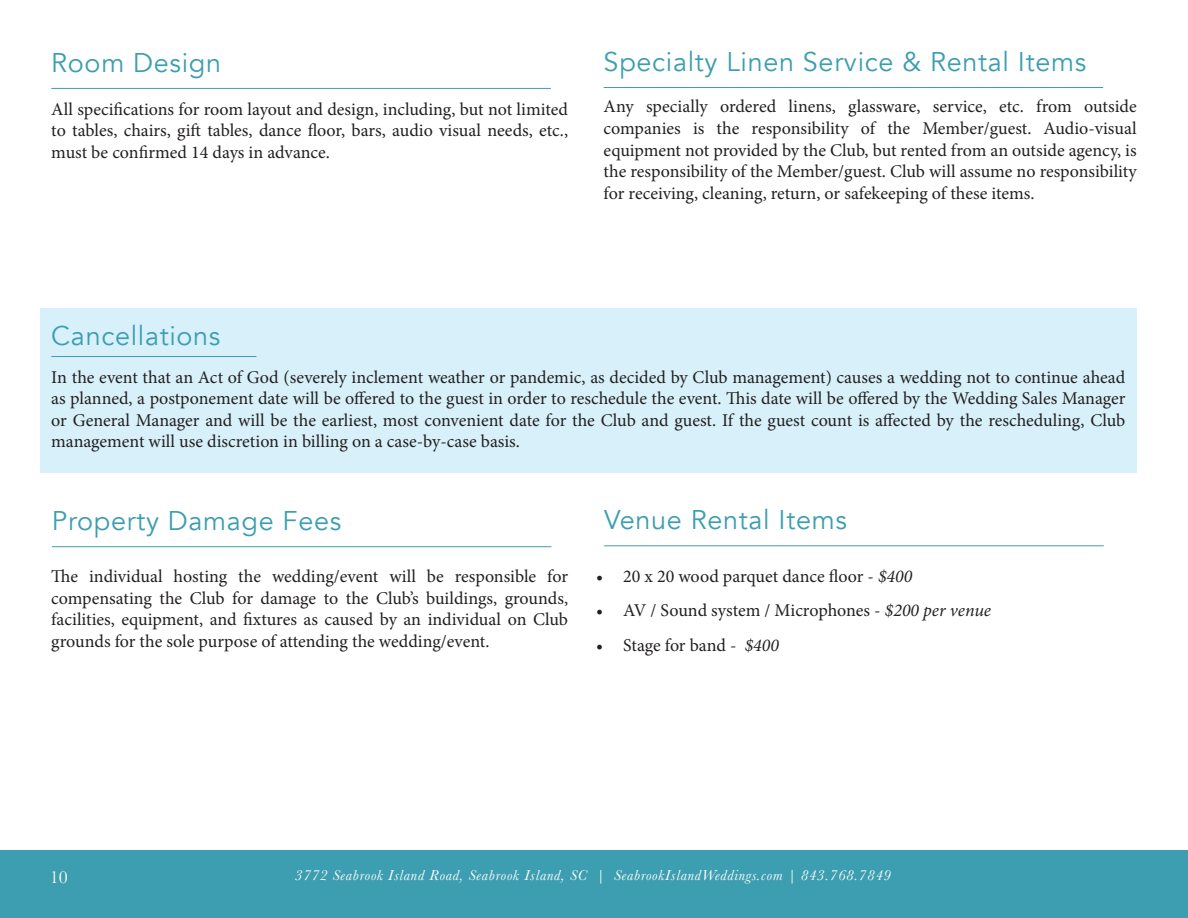
<style>
.page{position:relative;width:1188px;height:918px;background:#fff}
.page>*{position:absolute;margin:0;border:0;box-sizing:border-box;transform-origin:0 0}
.t1{font:27px "Avenir";letter-spacing:.025em;color:#3c9eb0}
.t2{font:18px/21.6px "Minion Pro";letter-spacing:-.005em;color:#231f20;text-align:justify}
.t3{font:18px "Baskerville";color:#fff}
.t4{font:italic 15px "Baskerville";letter-spacing:.05em;color:#fff}
.s1{font-style:italic}
</style>
<div class="page">
<div style="left:0;top:850px;width:1188px;height:68px;background:#3c9eb0"></div>
<div style="left:40px;top:308px;width:1097px;height:164px;background:#d7f0f9"></div>
<hr style="left:51px;top:356px;width:206px;height:1px;background:#3c9eb0">
<hr style="left:604px;top:87px;width:499px;height:1px;background:#3c9eb0">
<hr style="left:51px;top:88px;width:500px;height:1px;background:#3c9eb0">
<hr style="left:604px;top:545px;width:500px;height:1px;background:#3c9eb0">
<hr style="left:52px;top:546px;width:499px;height:1px;background:#3c9eb0">
<h1 class="t1" style="left:51px;top:46px;width:171px">Room Design</h1>
<h1 class="t1" style="left:604px;top:45px;width:484px">Specialty Linen Service &amp; Rental Items</h1>
<p class="t2" style="left:51px;top:98px;width:518px">All specifications for room layout and design, including, but not limited to tables, chairs, gift tables, dance floor, bars, audio visual needs, etc., must be confirmed 14 days in advance.</p>
<p class="t2" style="left:604px;top:96px;width:535px">Any specially ordered linens, glassware, service, etc. from outside companies is the responsibility of the Member/guest. Audio-visual equipment not provided by the Club, but rented from an outside agency, is the responsibility of the Member/guest. Club will assume no responsibility for receiving, cleaning, return, or safekeeping of these items.</p>
<h1 class="t1" style="left:51px;top:319px;width:171px">Cancellations</h1>
<p class="t2" style="left:51px;top:366px;width:1076px">In the event that an Act of God (severely inclement weather or pandemic, as decided by Club management) causes a wedding not to continue ahead as planned, a postponement date will be offered to the guest in order to reschedule the event. This date will be offered by the Wedding Sales Manager or General Manager and will be the earliest, most convenient date for the Club and guest. If the guest count is affected by the rescheduling, Club management will use discretion in billing on a case-by-case basis.</p>
<h1 class="t1" style="left:52px;top:505px;width:291px">Property Damage Fees</h1>
<h1 class="t1" style="left:604px;top:504px;width:244px">Venue Rental Items</h1>
<p class="t2" style="left:51px;top:566px;width:518px">The individual hosting the wedding/event will be responsible for compensating the Club for damage to the Club’s buildings, grounds, facilities, equipment, and fixtures as caused by an individual on Club grounds for the sole purpose of attending the wedding/event.</p>
<p class="t2" style="left:596px;top:565px;width:318px">• 20 x 20 wood parquet dance floor - <span class="s1">$400</span></p>
<p class="t2" style="left:596px;top:600px;width:396px">• AV / Sound system / Microphones - <span class="s1">$200 per venue</span></p>
<p class="t2" style="left:596px;top:634px;width:184px">• Stage for band - <span class="s1">$400</span></p>
<p class="t3" style="left:50px;top:866px;width:19px">10</p>
<p class="t4" style="left:295px;top:865px;width:597px">3772 Seabrook Island Road, Seabrook Island, SC | SeabrookIslandWeddings.com | 843.768.7849</p>
</div>
